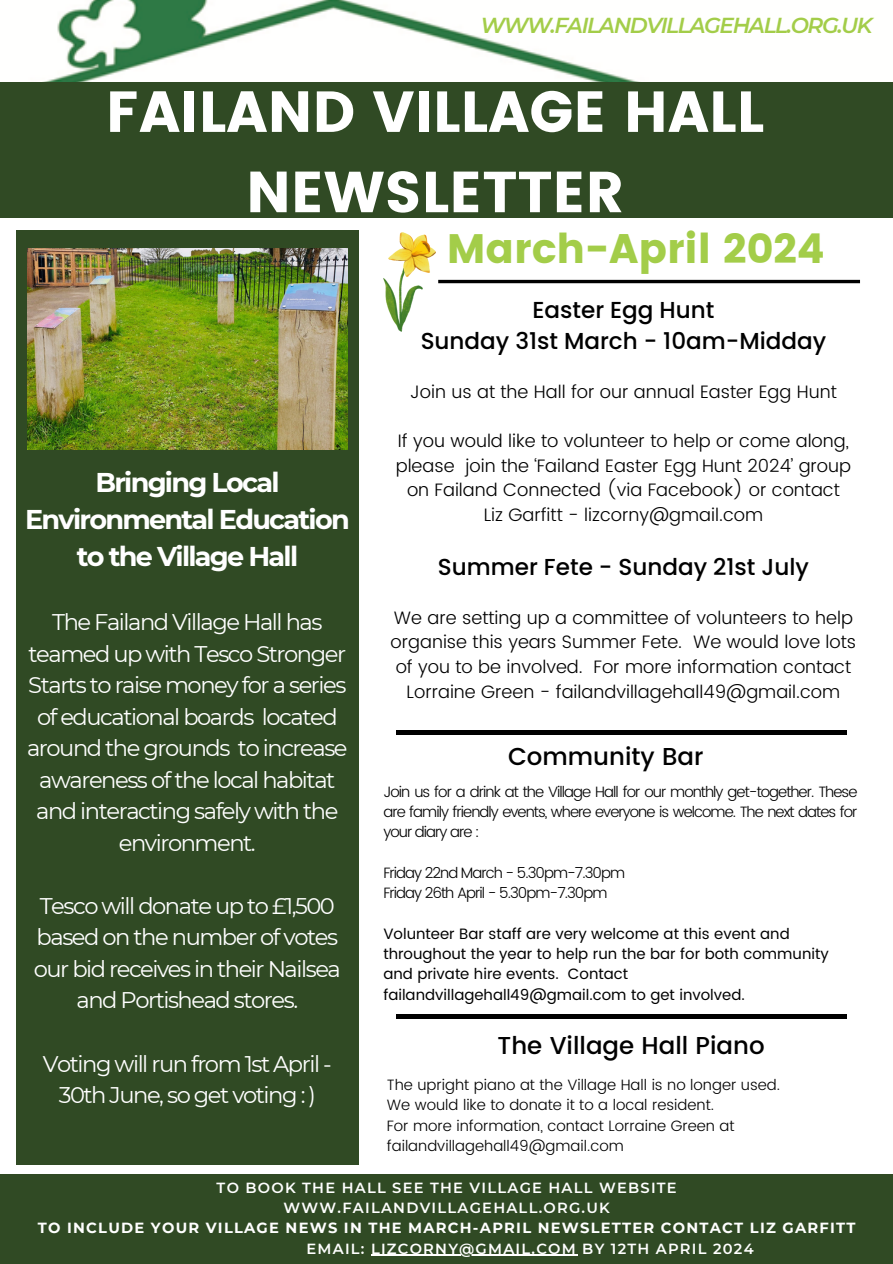
<style>
.page{position:relative;width:893px;height:1264px;background:#fff}
.page>*{position:absolute;margin:0;border:0;box-sizing:border-box;transform-origin:0 0}
.t1{font:57.75px/80.2px "Poppins";color:#fff;text-align:center}
.t2{font:41.1px "Poppins";color:#a3cd49}
.t3{font:700 27.15px/37.2px "Montserrat";letter-spacing:-.065em;color:#fff;text-align:center}
.t4{font:500 24.45px "Poppins";color:#000}
.t5{font:500 23.1px/31.3px "Poppins";color:#000;text-align:center}
.t6{font:22.65px/31.5px "Montserrat";letter-spacing:-.065em;color:#fff;text-align:center}
.t7{font:italic 600 21.6px "Montserrat";letter-spacing:-.065em;color:#a3cd49}
.t8{font:300 18px/24.6px "Poppins";color:#000;text-align:center}
.t9{font:300 15px/20.2px "Poppins";color:#000;text-align:justify}
.t10{font:15px/20.2px "Poppins";color:#000}
.t11{font:300 15px "Poppins";letter-spacing:-.065em;color:#000}
.t12{font:600 14.7px "Montserrat";letter-spacing:.085em;color:#fff}
.t13{font:700 14.7px "Montserrat";letter-spacing:.085em;color:#fff}
</style>
<div class="page">
<div style="left:16px;top:230px;width:342px;height:934px;background:#304a24"></div>
<img style="left:27px;top:248px;width:320px;height:202px">
<div style="left:0;top:0;width:892px;height:217px;background:#304a24"></div>
<hr style="left:438px;top:280px;width:421px;height:3px;background:#000">
<img style="left:0;top:0;width:892px;height:81px">
<div style="left:0;top:1174px;width:892px;height:89px;background:#304a24"></div>
<img style="left:383px;top:232px;width:52px;height:99px">
<div style="left:396px;top:1013px;width:450px;height:5px;background:#000"></div>
<div style="left:396px;top:729px;width:450px;height:5px;background:#000"></div>
<hr style="left:371px;top:1254px;width:206px;height:1px;background:#fff">
<p class="t7" style="left:480px;top:12px;width:394px">WWW.FAILANDVILLAGEHALL.ORG.UK</p>
<h4 class="t1" style="left:106px;top:72px;width:660px">FAILAND VILLAGE HALL<br>NEWSLETTER</h4>
<p class="t3" style="left:25px;top:463px;width:326px">Bringing Local<br>Environmental Education to the Village Hall</p>
<p class="t6" style="left:27px;top:606px;width:322px">The Failand Village Hall has teamed up with Tesco Stronger<br>Starts to raise money for a series of educational boards located around the grounds to increase awareness of the local habitat and interacting safely with the environment.</p>
<h3 class="t6" style="left:34px;top:890px;width:308px">Tesco will donate up to £1,500 based on the number ofvotes our bid receives in their Nailsea and Portishead stores.</h3>
<p class="t6" style="left:43px;top:1047px;width:290px">Voting will run from 1st April -<br>30th June, so get voting : )</p>
<p class="t2" style="left:446px;top:225px;width:379px">March-April 2024</p>
<p class="t5" style="left:420px;top:294px;width:407px">Easter Egg Hunt<br>Sunday 31st March - 10am-Midday</p>
<h5 class="t8" style="left:410px;top:379px;width:428px">Join us at the Hall for our annual Easter Egg Hunt</h5>
<p class="t8" style="left:396px;top:429px;width:457px">If you would like to volunteer to help or come along, please join the ‘Failand Easter Egg Hunt 2024’ group on Failand Connected (via Facebook) or contact</p>
<p class="t8" style="left:483px;top:502px;width:281px">Liz Garfitt - lizcorny@gmail.com</p>
<p class="t5" style="left:438px;top:551px;width:372px">Summer Fete - Sunday 21st July</p>
<h5 class="t8" style="left:390px;top:605px;width:467px">We are setting up a committee of volunteers to help organise this years Summer Fete. We would love lots of you to be involved. For more information contact Lorraine Green - failandvillagehall49@gmail.com</h5>
<p class="t4" style="left:508px;top:742px;width:197px">Community Bar</p>
<p class="t9" style="left:383px;top:781px;width:475px">Join us for a drink at the Village Hall for our monthly get-together. These are family friendly events, where everyone is welcome. The next dates for your diary are :</p>
<h3 class="t11" style="left:383px;top:864px;width:243px">Friday 22nd March - 5.30pm-7.30pm</h3>
<h6 class="t11" style="left:383px;top:884px;width:225px">Friday 26th April - 5.30pm-7.30pm</h6>
<h6 class="t10" style="left:383px;top:923px;width:447px">Volunteer Bar staff are very welcome at this event and throughout the year to help run the bar for both community and private hire events. Contact failandvillagehall49@gmail.com to get involved.</h6>
<p class="t4" style="left:497px;top:1030px;width:268px">The Village Hall Piano</p>
<h6 class="t9" style="left:387px;top:1074px;width:394px">The upright piano at the Village Hall is no longer used.</h6>
<p class="t9" style="left:387px;top:1094px;width:329px">We would like to donate it to a local resident.</p>
<h3 class="t9" style="left:387px;top:1115px;width:349px">For more information, contact Lorraine Green at failandvillagehall49@gmail.com</h3>
<p class="t12" style="left:217px;top:1178px;width:461px">TO BOOK THE HALL SEE THE VILLAGE HALL WEBSITE</p>
<p class="t12" style="left:283px;top:1198px;width:328px">WWW.FAILANDVILLAGEHALL.ORG.UK</p>
<p class="t13" style="left:38px;top:1219px;width:819px">TO INCLUDE YOUR VILLAGE NEWS IN THE MARCH-APRIL NEWSLETTER CONTACT LIZ GARFITT</p>
<p class="t12" style="left:306px;top:1239px;width:448px">EMAIL: LIZCORNY@GMAIL.COM BY 12TH APRIL 2024</p>
</div>
